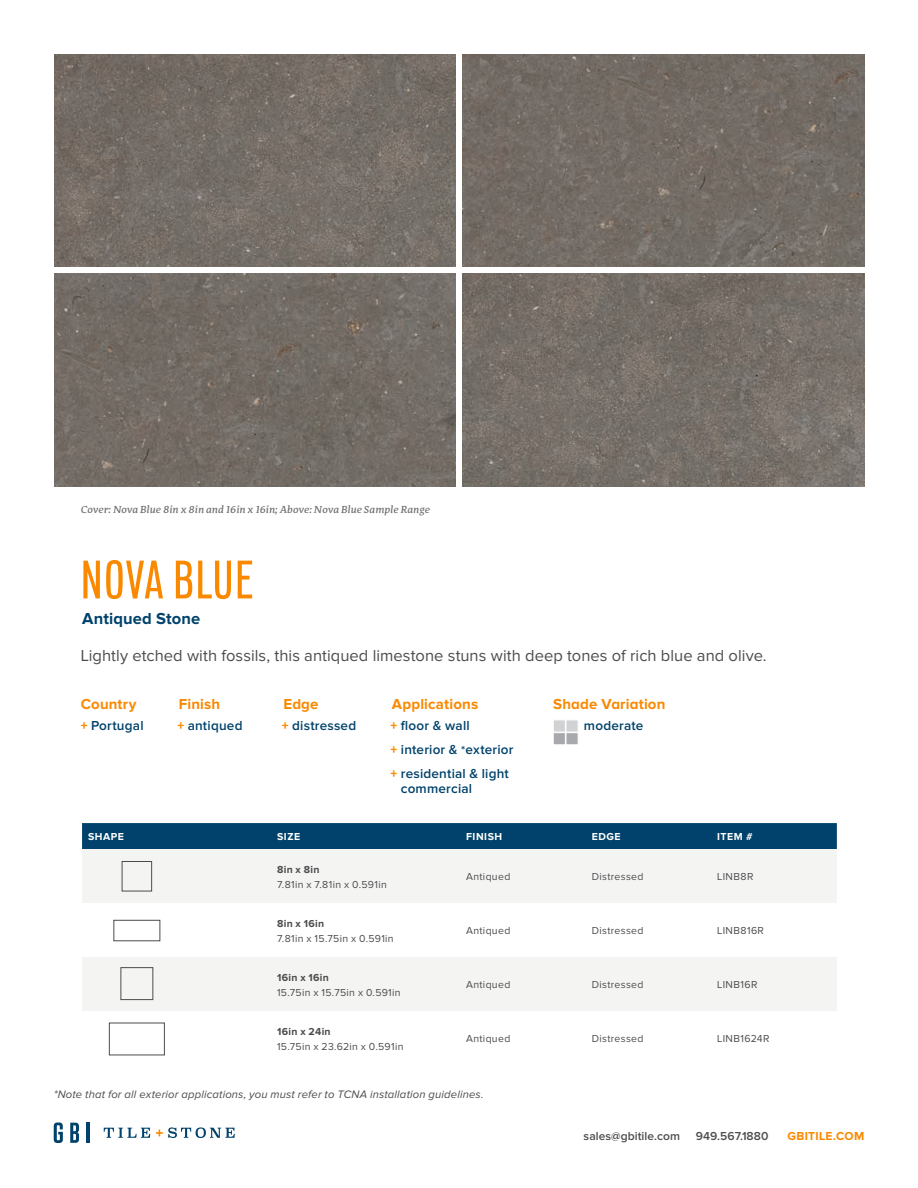
<style>
.page{position:relative;width:918px;height:1188px;background:#fff}
.page>*{position:absolute;margin:0;border:0;box-sizing:border-box;transform-origin:0 0}
.t1{font:500 condensed 54px "Lorimer No 2";letter-spacing:.02em;color:#fa8900}
.t2{font:16.5px "Proxima Nova";letter-spacing:.005em;color:#4b4c4d}
.t3{font:700 16.5px "Proxima Nova";letter-spacing:.005em;color:#00426b}
.t4{font:700 15px "Proxima Nova";letter-spacing:.01em;color:#fa8900}
.t5{font:600 13.5px "Proxima Nova";letter-spacing:.015em;color:#00426b}
.t6{font:600 12px "Proxima Nova";letter-spacing:.005em;color:#4b4c4d}
.t7{font:700 12px "Proxima Nova";letter-spacing:.02em;color:#fa8900}
.t8{font:italic 11.25px "Proxima Nova";letter-spacing:.015em;color:#4b4c4d}
.t9{font:10.5px "Proxima Nova";letter-spacing:.03em;color:#4b4c4d}
.t10{font:italic 500 10.5px "Adagio Serif";color:#6c6d70}
.t11{font:700 10.5px "Proxima Nova";letter-spacing:.03em;color:#4b4c4d}
.t12{font:700 10.5px "Proxima Nova";letter-spacing:.055em;color:#fff}
.s1{font-family:"Proxima Nova Extrabld";font-weight:400;color:#fa8900}
.s2{font-size:12px}
</style>
<div class="page">
<svg style="left:104px;top:1128px;width:46px;height:10px"></svg>
<svg style="left:156px;top:1127px;width:79px;height:11px"></svg>
<svg style="left:54px;top:1122px;width:9px;height:21px"></svg>
<svg style="left:70px;top:1123px;width:9px;height:20px"></svg>
<hr style="left:87px;top:1123px;width:3px;height:20px;background:#00426b">
<img style="left:54px;top:274px;width:402px;height:213px">
<img style="left:463px;top:274px;width:401px;height:213px">
<img style="left:54px;top:54px;width:402px;height:213px">
<img style="left:463px;top:54px;width:401px;height:213px">
<div style="left:553px;top:720px;width:13px;height:12px;background:#d1d2d4;border:1px solid #fff"></div>
<div style="left:566px;top:720px;width:12px;height:12px;background:#d1d2d4;border:1px solid #fff"></div>
<div style="left:553px;top:732px;width:13px;height:13px;background:#a8a9ad;border:1px solid #fff"></div>
<div style="left:566px;top:732px;width:12px;height:13px;background:#a8a9ad;border:1px solid #fff"></div>
<div style="left:82px;top:823px;width:755px;height:26px;background:#00426b"></div>
<div style="left:82px;top:849px;width:755px;height:54px;background:#f4f5f3"></div>
<svg style="left:82px;top:919px;width:755px;height:137px"></svg>
<div style="left:122px;top:861px;width:30px;height:30px;border:1px solid #4b4c4d"></div>
<div style="left:113px;top:920px;width:47px;height:21px;border:1px solid #4b4c4d"></div>
<div style="left:121px;top:967px;width:32px;height:33px;border:1px solid #4b4c4d"></div>
<div style="left:109px;top:1023px;width:56px;height:32px;border:1px solid #4b4c4d"></div>
<p class="t10" style="left:81px;top:503px;width:351px">Cover: Nova Blue 8in x 8in and 16in x 16in; Above: Nova Blue Sample Range</p>
<p class="t1" style="left:81px;top:550px;width:174px">NOVA BLUE</p>
<p class="t3" style="left:82px;top:611px;width:119px">Antiqued Stone</p>
<p class="t2" style="left:81px;top:648px;width:687px">Lightly etched with fossils, this antiqued limestone stuns with deep tones of rich blue and olive.</p>
<p class="t4" style="left:179px;top:697px;width:43px">Finish</p>
<p class="t4" style="left:553px;top:697px;width:114px">Shade Variation</p>
<p class="t5" style="left:177px;top:720px;width:67px"><span class="s1">+</span> antiqued</p>
<p class="t4" style="left:392px;top:697px;width:88px">Applications</p>
<p class="t5" style="left:391px;top:720px;width:81px"><span class="s1">+</span> floor &amp; wall</p>
<p class="t5" style="left:391px;top:744px;width:124px"><span class="s1">+</span> interior &amp; <span class="s2">*</span>exterior</p>
<p class="t5" style="left:391px;top:768px;width:120px"><span class="s1">+</span> residential &amp; light</p>
<p class="t5" style="left:401px;top:783px;width:73px">commercial</p>
<p class="t4" style="left:81px;top:697px;width:57px">Country</p>
<p class="t5" style="left:81px;top:720px;width:64px"><span class="s1">+</span> Portugal</p>
<p class="t5" style="left:584px;top:720px;width:61px">moderate</p>
<p class="t4" style="left:283px;top:697px;width:37px">Edge</p>
<p class="t5" style="left:282px;top:720px;width:76px"><span class="s1">+</span> distressed</p>
<p class="t12" style="left:88px;top:832px;width:37px">SHAPE</p>
<p class="t12" style="left:277px;top:832px;width:25px">SIZE</p>
<p class="t12" style="left:466px;top:832px;width:38px">FINISH</p>
<p class="t12" style="left:592px;top:832px;width:31px">EDGE</p>
<p class="t12" style="left:717px;top:832px;width:37px">ITEM #</p>
<p class="t11" style="left:277px;top:864px;width:44px">8in x 8in</p>
<p class="t9" style="left:277px;top:879px;width:111px">7.81in x 7.81in x 0.591in</p>
<p class="t9" style="left:466px;top:872px;width:46px">Antiqued</p>
<p class="t9" style="left:592px;top:872px;width:53px">Distressed</p>
<p class="t9" style="left:717px;top:872px;width:38px">LINB8R</p>
<p class="t11" style="left:277px;top:918px;width:49px">8in x 16in</p>
<p class="t9" style="left:277px;top:933px;width:118px">7.81in x 15.75in x 0.591in</p>
<p class="t11" style="left:277px;top:972px;width:53px">16in x 16in</p>
<p class="t9" style="left:277px;top:987px;width:125px">15.75in x 15.75in x 0.591in</p>
<p class="t11" style="left:277px;top:1026px;width:55px">16in x 24in</p>
<p class="t9" style="left:277px;top:1041px;width:128px">15.75in x 23.62in x 0.591in</p>
<p class="t9" style="left:466px;top:926px;width:46px">Antiqued</p>
<p class="t9" style="left:592px;top:926px;width:53px">Distressed</p>
<p class="t9" style="left:717px;top:926px;width:48px">LINB816R</p>
<p class="t9" style="left:466px;top:980px;width:46px">Antiqued</p>
<p class="t9" style="left:592px;top:980px;width:53px">Distressed</p>
<p class="t9" style="left:717px;top:980px;width:42px">LINB16R</p>
<p class="t9" style="left:466px;top:1034px;width:46px">Antiqued</p>
<p class="t9" style="left:592px;top:1034px;width:53px">Distressed</p>
<p class="t9" style="left:717px;top:1034px;width:54px">LINB1624R</p>
<p class="t8" style="left:54px;top:1089px;width:431px">*Note that for all exterior applications, you must refer to TCNA installation guidelines.</p>
<p class="t6" style="left:584px;top:1131px;width:98px">sales@gbitile.com</p>
<p class="t6" style="left:696px;top:1131px;width:74px">949.567.1880</p>
<p class="t7" style="left:787px;top:1131px;width:78px">GBITILE.COM</p>
</div>
